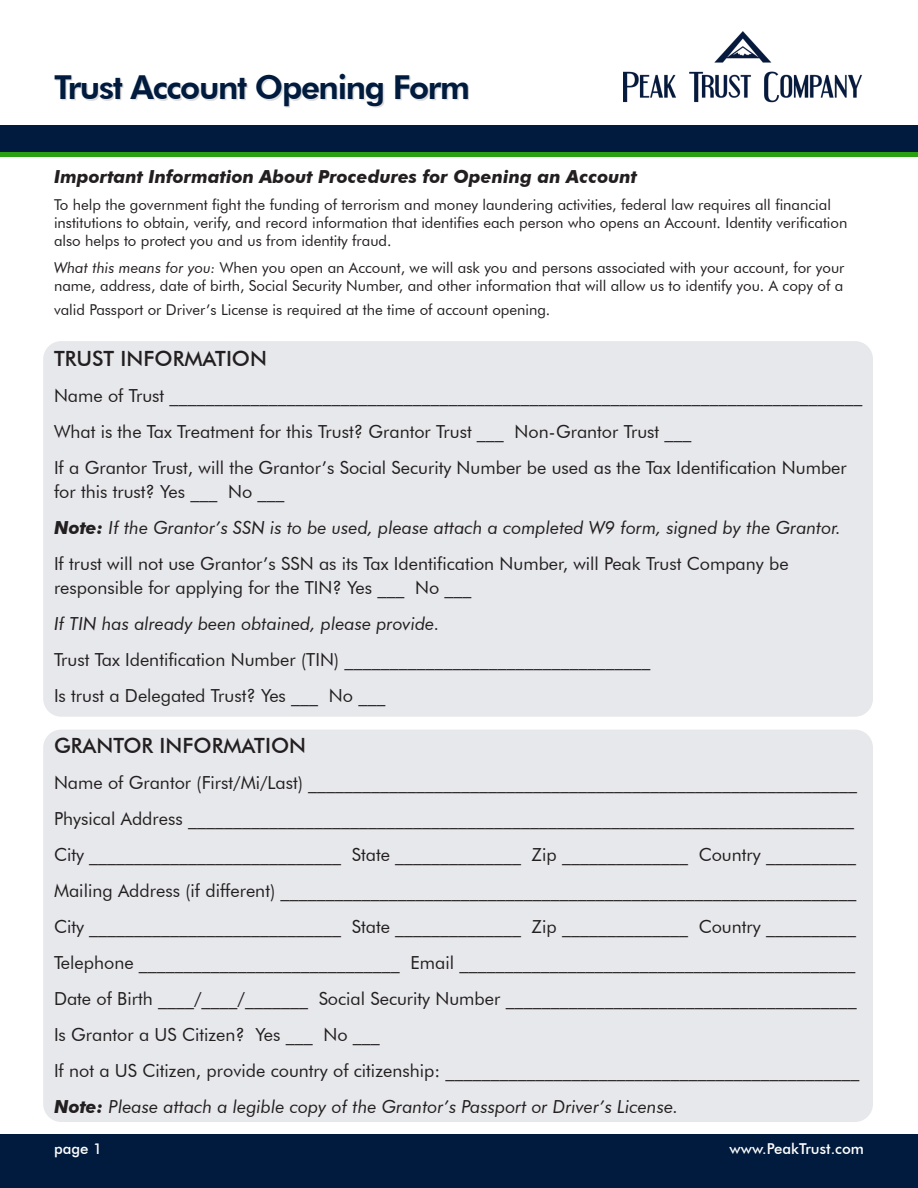
<style>
.page{position:relative;width:918px;height:1188px;background:#fff}
.page>*{position:absolute;margin:0;border:0;box-sizing:border-box;transform-origin:0 0}
.t1{font:800 33px "Futura BT";letter-spacing:-.04em;color:#001b3e}
.Peak_Body{font:500 21px "Futura BT";color:#231f20}
.Peak_Body-2{font:18px/24px "Futura BT";color:#231f20}
.Peak_Body-3{font:italic 18px "Futura BT";color:#231f20}
.Peak_Body-4{font:italic 700 18px "Futura BT";color:#231f20}
.Peak_Body-5{font:15px/18px "Futura BT";color:#231f20}
.t2{font:500 15px "Futura BT";color:#fff}
.s1{font-style:italic}
.s2{font-weight:700}
</style>
<div class="page">
<div style="left:0;top:126px;width:918px;height:26px;background:#001b3e"></div>
<div style="left:0;top:152px;width:918px;height:5px;background:#29a010"></div>
<div style="left:0;top:1134px;width:918px;height:54px;background:#001b3e"></div>
<img style="left:624px;top:32px;width:238px;height:71px">
<div style="left:43px;top:730px;width:830px;height:392px;background:#e7e8ec;border-radius:18px"></div>
<div style="left:43px;top:341px;width:830px;height:376px;background:#e7e8ec;border-radius:18px"></div>
<div style="left:56px;top:75px;width:413px;height:32px;background:#231f20;opacity:.15"></div>
<p class="t1" style="left:54px;top:67px;width:418px">Trust Account Opening Form</p>
<p class="Peak_Body-4" style="left:54px;top:166px;width:584px">Important Information About Procedures for Opening an Account</p>
<p class="Peak_Body-5" style="left:54px;top:196px;width:795px">To help the government fight the funding of terrorism and money laundering activities, federal law requires all financial institutions to obtain, verify, and record information that identifies each person who opens an Account. Identity verification also helps to protect you and us from identity fraud.</p>
<p class="Peak_Body-5" style="left:54px;top:259px;width:792px"><span class="s1">What this means for you:</span> When you open an Account, we will ask you and persons associated with your account, for your name, address, date of birth, Social Security Number, and other information that will allow us to identify you. A copy of a</p>
<p class="Peak_Body-5" style="left:54px;top:301px;width:498px">valid Passport or Driver’s License is required at the time of account opening.</p>
<p class="Peak_Body" style="left:54px;top:346px;width:215px">TRUST INFORMATION</p>
<p class="Peak_Body-2" style="left:54px;top:384px;width:810px">Name of Trust _____________________________________________________________________________</p>
<p class="Peak_Body-2" style="left:54px;top:420px;width:639px">What is the Tax Treatment for this Trust? Grantor Trust ___ Non-Grantor Trust ___</p>
<p class="Peak_Body-2" style="left:54px;top:456px;width:794px">If a Grantor Trust, will the Grantor’s Social Security Number be used as the Tax Identification Number for this trust? Yes ___ No ___</p>
<p class="Peak_Body-3" style="left:54px;top:517px;width:788px"><span class="s2">Note:</span> If the Grantor’s SSN is to be used, please attach a completed W9 form, signed by the Grantor.</p>
<p class="Peak_Body-2" style="left:54px;top:552px;width:736px">If trust will not use Grantor’s SSN as its Tax Identification Number, will Peak Trust Company be responsible for applying for the TIN? Yes ___ No ___</p>
<p class="Peak_Body-3" style="left:54px;top:613px;width:387px">If TIN has already been obtained, please provide.</p>
<p class="Peak_Body-2" style="left:54px;top:648px;width:598px">Trust Tax Identification Number (TIN) __________________________________</p>
<p class="Peak_Body-2" style="left:54px;top:684px;width:333px">Is trust a Delegated Trust? Yes ___ No ___</p>
<p class="Peak_Body" style="left:54px;top:733px;width:254px">GRANTOR INFORMATION</p>
<p class="Peak_Body-2" style="left:54px;top:771px;width:805px">Name of Grantor (First/Mi/Last) _____________________________________________________________</p>
<p class="Peak_Body-2" style="left:54px;top:807px;width:802px">Physical Address __________________________________________________________________________</p>
<p class="Peak_Body-2" style="left:54px;top:843px;width:804px">City ____________________________ State ______________ Zip ______________ Country __________</p>
<p class="Peak_Body-2" style="left:54px;top:879px;width:804px">Mailing Address (if different) ________________________________________________________________</p>
<p class="Peak_Body-2" style="left:54px;top:915px;width:804px">City ____________________________ State ______________ Zip ______________ Country __________</p>
<p class="Peak_Body-2" style="left:54px;top:951px;width:803px">Telephone _____________________________ Email ____________________________________________</p>
<p class="Peak_Body-2" style="left:54px;top:987px;width:804px">Date of Birth ____/____/_______ Social Security Number _______________________________________</p>
<p class="Peak_Body-2" style="left:54px;top:1023px;width:327px">Is Grantor a US Citizen? Yes ___ No ___</p>
<p class="Peak_Body-2" style="left:54px;top:1059px;width:807px">If not a US Citizen, provide country of citizenship: ______________________________________________</p>
<p class="Peak_Body-3" style="left:54px;top:1096px;width:626px"><span class="s2">Note:</span> Please attach a legible copy of the Grantor’s Passport or Driver’s License.</p>
<p class="t2" style="left:54px;top:1140px;width:50px">page 1</p>
<p class="t2" style="left:730px;top:1139px;width:136px">www.PeakTrust.com</p>
</div>
